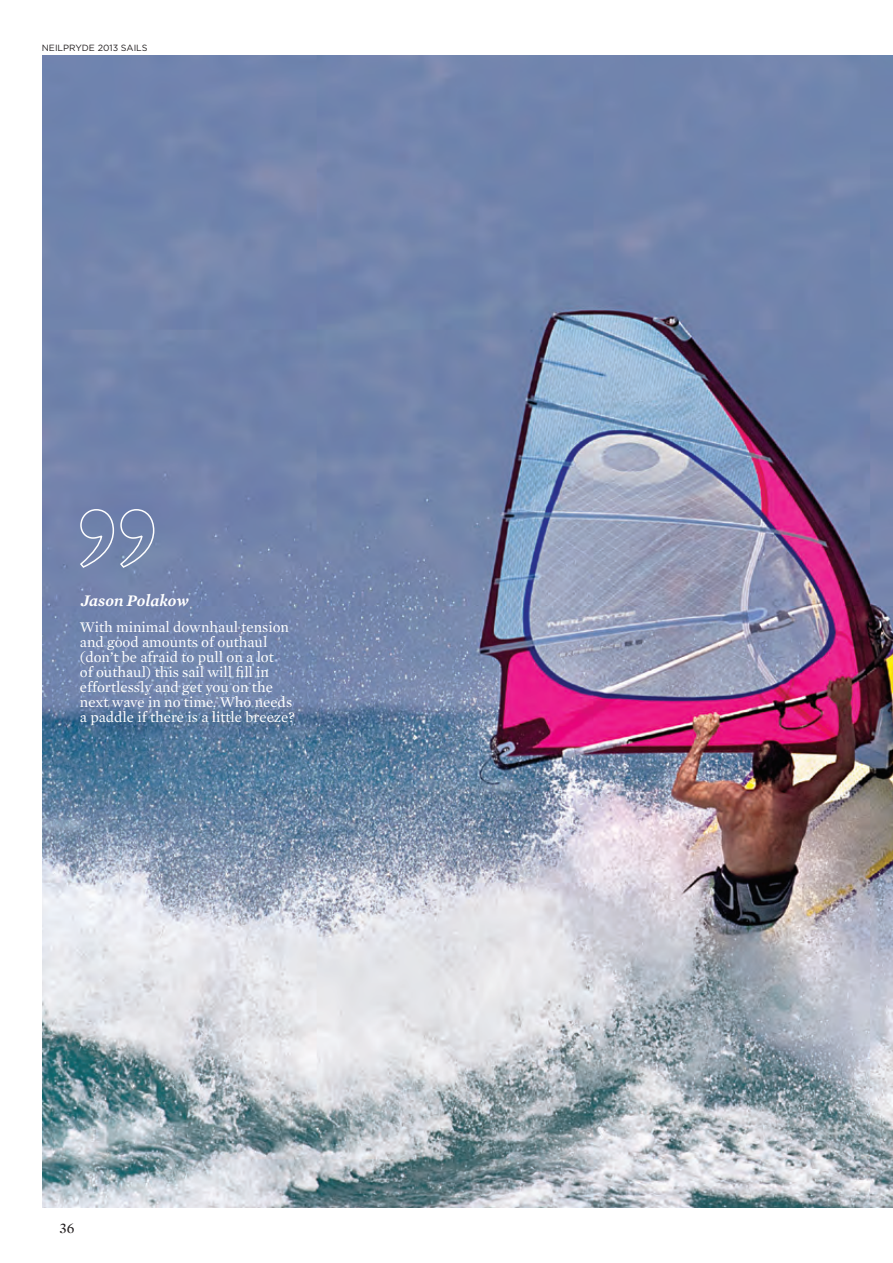
<style>
.page{position:relative;width:893px;height:1263px;background:#fff}
.page>*{position:absolute;margin:0;border:0;box-sizing:border-box;transform-origin:0 0}
.t1{font:italic 600 16.5px "Mercury Text G1";color:#fff}
.t2{font:15px/15px "Mercury Text G1 Roman";color:#fff}
.t3{font:15px "Mercury Display Roman";color:#231f20}
.t4{font:9px "Gotham HTF";color:#231f20}
</style>
<div class="page">
<img style="left:43px;top:55px;width:850px;height:1153px">
<svg style="left:79px;top:508px;width:76px;height:61px;background:#7f8fb4"></svg>
<p class="t4" style="left:42px;top:43px;width:107px">NEILPRYDE 2013 SAILS</p>
<p class="t1" style="left:81px;top:591px;width:109px">Jason Polakow</p>
<p class="t2" style="left:80px;top:620px;width:216px">With minimal downhaul tension and good amounts of outhaul (don’t be afraid to pull on a lot<br>of outhaul) this sail will fill in effortlessly and get you on the next wave in no time. Who needs a paddle if there is a little breeze?</p>
<p class="t3" style="left:60px;top:1219px;width:16px">36</p>
</div>
